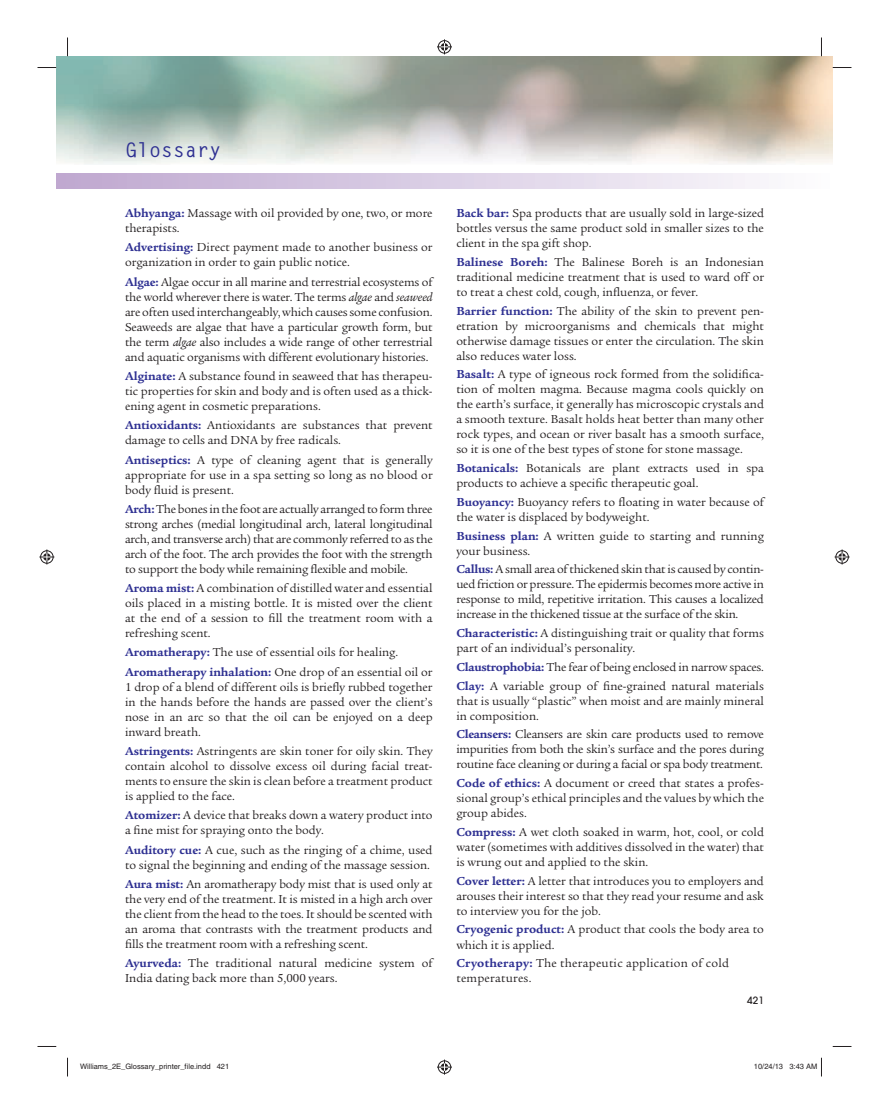
<style>
.page{position:relative;width:889px;height:1114px;background:#fff}
.page>*{position:absolute;margin:0;border:0;box-sizing:border-box;transform-origin:0 0}
.t1{font:700 20px "Letter Gothic Std";color:#2e3092}
.t2{font:12.5px/15px "Legacy Serif";color:#231f20;text-align:justify}
.t3{font:12.5px/15px "Legacy Serif";letter-spacing:.02em;color:#231f20}
.t4{font:500 10px "Avant Garde";color:#231f20}
.t5{font:7.5px "Helvetica";color:#231f20}
.s1{font-weight:700;color:#2e3092}
.s2{font-style:italic}
</style>
<div class="page">
<svg style="left:56px;top:173px;width:704px;height:15px;background:#d9cce3"></svg>
<img style="left:56px;top:56px;width:776px;height:50px">
<svg style="left:56px;top:106px;width:776px;height:58px;background:#c9cbc4"></svg>
<svg style="left:38px;top:67px;width:18px;height:1px"></svg>
<svg style="left:832px;top:67px;width:19px;height:1px"></svg>
<svg style="left:38px;top:1046px;width:18px;height:1px"></svg>
<svg style="left:832px;top:1046px;width:19px;height:1px"></svg>
<svg style="left:67px;top:38px;width:1px;height:18px"></svg>
<svg style="left:67px;top:1058px;width:1px;height:18px"></svg>
<svg style="left:821px;top:38px;width:1px;height:18px"></svg>
<svg style="left:437px;top:39px;width:15px;height:15px"></svg>
<svg style="left:437px;top:1059px;width:15px;height:15px"></svg>
<svg style="left:39px;top:549px;width:15px;height:15px"></svg>
<svg style="left:834px;top:549px;width:15px;height:15px"></svg>
<svg style="left:821px;top:1058px;width:1px;height:18px"></svg>
<p class="t1" style="left:125px;top:140px;width:97px">Glossary</p>
<p class="t2" style="left:125px;top:207px;width:309px"><span class="s1">Abhyanga:</span> Massage with oil provided by one, two, or more therapists.</p>
<p class="t2" style="left:125px;top:241px;width:309px"><span class="s1">Advertising:</span> Direct payment made to another business or organization in order to gain public notice.</p>
<p class="t2" style="left:125px;top:275px;width:309px"><span class="s1">Algae:</span> Algae occur in all marine and terrestrial ecosystems of the world wherever there is water. The terms <span class="s2">algae</span> and <span class="s2">seaweed </span>are often used interchangeably, which causes some confusion.<br>Seaweeds are algae that have a particular growth form, but the term <span class="s2">algae</span> also includes a wide range of other terrestrial and aquatic organisms with different evolutionary histories.</p>
<p class="t2" style="left:125px;top:370px;width:309px"><span class="s1">Alginate:</span> A substance found in seaweed that has therapeu&shy;tic properties for skin and body and is often used as a thick&shy;ening agent in cosmetic preparations.</p>
<p class="t2" style="left:125px;top:419px;width:309px"><span class="s1">Antioxidants:</span> Antioxidants are substances that prevent damage to cells and DNA by free radicals.</p>
<p class="t2" style="left:125px;top:453px;width:309px"><span class="s1">Antiseptics:</span> A type of cleaning agent that is generally appropriate for use in a spa setting so long as no blood or body fluid is present.</p>
<p class="t2" style="left:125px;top:502px;width:309px"><span class="s1">Arch:</span> The bones in the foot are actually arranged to form three strong arches (medial longitudinal arch, lateral longitudinal arch, and transverse arch) that are commonly referred to as the arch of the foot. The arch provides the foot with the strength to support the body while remaining flexible and mobile.</p>
<p class="t2" style="left:125px;top:582px;width:309px"><span class="s1">Aroma mist:</span> A combination of distilled water and essential oils placed in a misting bottle. It is misted over the client at the end of a session to fill the treatment room with a refreshing scent.</p>
<p class="t2" style="left:125px;top:644px;width:309px;line-height:19.2px"><span class="s1">Aromatherapy:</span> The use of essential oils for healing.<br><span class="s1">Aromatherapy inhalation:</span> One drop of an essential oil or</p>
<p class="t2" style="left:125px;top:680px;width:309px">1 drop of a blend of different oils is briefly rubbed together in the hands before the hands are passed over the client’s nose in an arc so that the oil can be enjoyed on a deep inward breath.</p>
<p class="t2" style="left:125px;top:745px;width:309px"><span class="s1">Astringents:</span> Astringents are skin toner for oily skin. They contain alcohol to dissolve excess oil during facial treat&shy;ments to ensure the skin is clean before a treatment product is applied to the face.</p>
<p class="t2" style="left:125px;top:809px;width:309px"><span class="s1">Atomizer:</span> A device that breaks down a watery product into a fine mist for spraying onto the body.</p>
<p class="t2" style="left:125px;top:843px;width:309px"><span class="s1">Auditory cue:</span> A cue, such as the ringing of a chime, used to signal the beginning and ending of the massage session.</p>
<p class="t2" style="left:125px;top:877px;width:309px"><span class="s1">Aura mist:</span> An aromatherapy body mist that is used only at the very end of the treatment. It is misted in a high arch over the client from the head to the toes. It should be scented with an aroma that contrasts with the treatment products and fills the treatment room with a refreshing scent.</p>
<p class="t2" style="left:125px;top:957px;width:309px"><span class="s1">Ayurveda:</span> The traditional natural medicine system of<br>India dating back more than 5,000 years.</p>
<p class="t2" style="left:456px;top:207px;width:309px"><span class="s1">Back bar:</span> Spa products that are usually sold in large-sized bottles versus the same product sold in smaller sizes to the client in the spa gift shop.</p>
<p class="t2" style="left:456px;top:256px;width:309px"><span class="s1">Balinese Boreh:</span> The Balinese Boreh is an Indonesian traditional medicine treatment that is used to ward off or to treat a chest cold, cough, influenza, or fever.</p>
<p class="t2" style="left:456px;top:304px;width:309px"><span class="s1">Barrier function:</span> The ability of the skin to prevent pen&shy;etration by microorganisms and chemicals that might otherwise damage tissues or enter the circulation. The skin also reduces water loss.</p>
<p class="t2" style="left:456px;top:368px;width:309px"><span class="s1">Basalt:</span> A type of igneous rock formed from the solidifica&shy;tion of molten magma. Because magma cools quickly on the earth’s surface, it generally has microscopic crystals and a smooth texture. Basalt holds heat better than many other rock types, and ocean or river basalt has a smooth surface, so it is one of the best types of stone for stone massage.</p>
<p class="t2" style="left:456px;top:462px;width:309px"><span class="s1">Botanicals:</span> Botanicals are plant extracts used in spa products to achieve a specific therapeutic goal.</p>
<p class="t2" style="left:456px;top:496px;width:309px"><span class="s1">Buoyancy:</span> Buoyancy refers to floating in water because of the water is displaced by bodyweight.</p>
<p class="t2" style="left:456px;top:529px;width:309px"><span class="s1">Business plan:</span> A written guide to starting and running your business.</p>
<p class="t2" style="left:456px;top:563px;width:309px"><span class="s1">Callus:</span> A small area of thickened skin that is caused by contin&shy;ued friction or pressure. The epidermis becomes more active in response to mild, repetitive irritation. This causes a localized increase in the thickened tissue at the surface of the skin.</p>
<p class="t2" style="left:456px;top:627px;width:309px"><span class="s1">Characteristic:</span> A distinguishing trait or quality that forms part of an individual’s personality.</p>
<p class="t2" style="left:456px;top:659px;width:309px;line-height:18.8px"><span class="s1">Claustrophobia:</span> The fear of being enclosed in narrow spaces.<br><span class="s1">Clay:</span> A variable group of fine-grained natural materials</p>
<p class="t2" style="left:456px;top:694px;width:309px">that is usually “plastic” when moist and are mainly mineral in composition.</p>
<p class="t2" style="left:456px;top:728px;width:309px"><span class="s1">Cleansers:</span> Cleansers are skin care products used to remove impurities from both the skin’s surface and the pores during routine face cleaning or during a facial or spa body treatment.</p>
<p class="t2" style="left:456px;top:777px;width:309px"><span class="s1">Code of ethics:</span> A document or creed that states a profes&shy;sional group’s ethical principles and the values by which the group abides.</p>
<p class="t2" style="left:456px;top:826px;width:309px"><span class="s1">Compress:</span> A wet cloth soaked in warm, hot, cool, or cold water (sometimes with additives dissolved in the water) that is wrung out and applied to the skin.</p>
<p class="t2" style="left:456px;top:874px;width:309px"><span class="s1">Cover letter:</span> A letter that introduces you to employers and arouses their interest so that they read your resume and ask to interview you for the job.</p>
<p class="t2" style="left:456px;top:923px;width:309px"><span class="s1">Cryogenic product:</span> A product that cools the body area to which it is applied.</p>
<p class="t3" style="left:456px;top:957px;width:274px"><span class="s1">Cryotherapy:</span> The therapeutic application of cold temperatures.</p>
<p class="t4" style="left:747px;top:994px;width:18px">421</p>
<p class="t5" style="left:80px;top:1062px;width:151px">Williams_2E_Glossary_printer_file.indd 421</p>
<p class="t5" style="left:754px;top:1062px;width:65px">10/24/13 3:43 AM</p>
</div>
